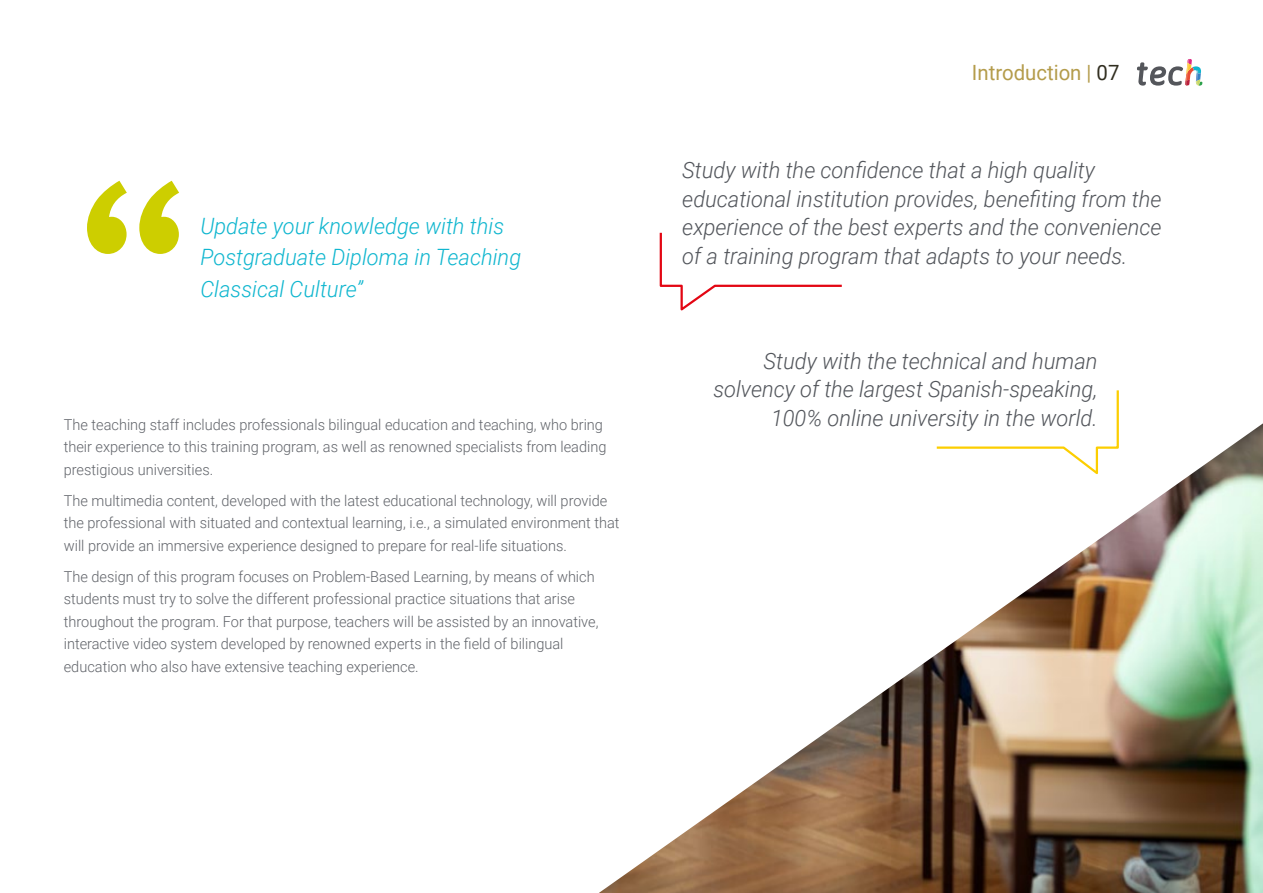
<style>
.page{position:relative;width:1263px;height:893px;background:#fff}
.page>*{position:absolute;margin:0;border:0;box-sizing:border-box;transform-origin:0 0}
.t1{font:italic 300 22.5px/28.5px "Roboto";color:#52555b;text-align:right}
.t2{font:italic 300 22.5px/31.5px "Roboto";color:#0fb6cf}
.t3{font:21px "Roboto";color:#b49c4b}
.t4{font:300 15px/22.5px "Roboto";color:#61646a}
.s1{color:#312e20}
</style>
<div class="page">
<img style="left:599px;top:423px;width:664px;height:470px">
<svg style="left:934px;top:390px;width:186px;height:88px"></svg>
<svg style="left:659px;top:232px;width:183px;height:79px"></svg>
<svg style="left:87px;top:181px;width:92px;height:73px"></svg>
<svg style="left:1137px;top:59px;width:65px;height:27px"></svg>
<h1 class="t2" style="left:200px;top:209px;width:322px">Update your knowledge with this<br>Postgraduate Diploma in Teaching<br>Classical Culture”</h1>
<p class="t4" style="left:64px;top:412px;width:544px">The teaching staff includes professionals bilingual education and teaching, who bring their experience to this training program, as well as renowned specialists from leading prestigious universities.</p>
<p class="t4" style="left:64px;top:488px;width:557px">The multimedia content, developed with the latest educational technology, will provide the professional with situated and contextual learning, i.e., a simulated environment that will provide an immersive experience designed to prepare for real-life situations.</p>
<p class="t4" style="left:64px;top:564px;width:536px">The design of this program focuses on Problem-Based Learning, by means of which students must try to solve the different professional practice situations that arise throughout the program. For that purpose, teachers will be assisted by an innovative, interactive video system developed by renowned experts in the field of bilingual education who also have extensive teaching experience.</p>
<h2 class="t3" style="left:972px;top:57px;width:149px">Introduction | <span class="s1">07</span></h2>
<h1 class="t1" style="left:682px;top:155px;width:481px;text-align:left">Study with the confidence that a high quality educational institution provides, benefiting from the experience of the best experts and the convenience of a training program that adapts to your needs.</h1>
<h1 class="t1" style="left:713px;top:345px;width:386px">Study with the technical and human solvency of the largest Spanish-speaking,<br>100% online university in the world.</h1>
</div>
